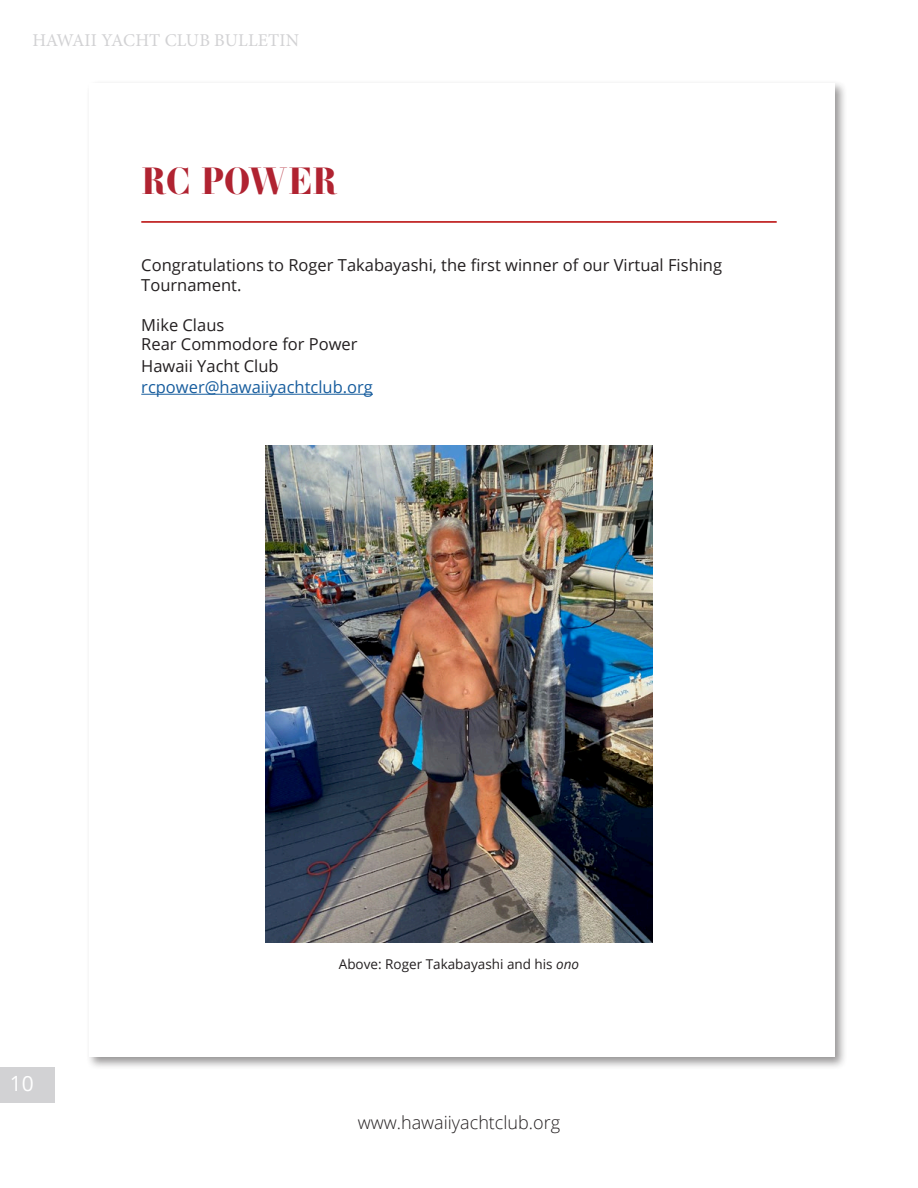
<style>
.page{position:relative;width:918px;height:1188px;background:#fff}
.page>*{position:absolute;margin:0;border:0;box-sizing:border-box;transform-origin:0 0}
.Body_Text_Defaults{font:700 36px "Essonnes Headline";color:#b02331}
.t1{font:21px "Open Sans";color:#fff}
.t2{font:300 18px "Open Sans";color:#231f20}
.t3{font:18px "Minion Pro";letter-spacing:.01em;color:#d2d2d4}
.t4{font:16.5px/19.8px "Open Sans";color:#231f20}
.Default{font:16.5px "Open Sans";color:#175d9e}
.t5{font:13.5px "Open Sans";color:#231f20}
.s1{font-style:italic}
</style>
<div class="page">
<div style="left:1px;top:1068px;width:54px;height:35px;background:#d2d2d4"></div>
<div style="left:86px;top:80px;width:762px;height:990px;background:#231f20;opacity:.47"></div>
<div style="left:90px;top:83px;width:745px;height:974px;background:#fff"></div>
<hr style="left:141px;top:221px;width:636px;height:2px;background:#b70000">
<hr style="left:141px;top:394px;width:232px;height:1px;background:#175d9e">
<img style="left:265px;top:446px;width:388px;height:497px">
<p class="t3" style="left:32px;top:29px;width:268px">HAWAII YACHT CLUB BULLETIN</p>
<p class="Body_Text_Defaults" style="left:141px;top:155px;width:198px">RC POWER</p>
<p class="t4" style="left:141px;top:255px;width:582px">Congratulations to Roger Takabayashi, the first winner of our Virtual Fishing<br>Tournament.</p>
<p class="t4" style="left:141px;top:314px;width:85px">Mike Claus</p>
<p class="t4" style="left:141px;top:334px;width:218px">Rear Commodore for Power</p>
<p class="t4" style="left:141px;top:356px;width:139px">Hawaii Yacht Club</p>
<p class="Default" style="left:141px;top:376px;width:233px">rcpower@hawaiiyachtclub.org</p>
<p class="t1" style="left:10px;top:1069px;width:26px">10</p>
<p class="t5" style="left:339px;top:955px;width:242px">Above: Roger Takabayashi and his <span class="s1">ono</span></p>
<p class="t2" style="left:358px;top:1110px;width:204px">www.hawaiiyachtclub.org</p>
</div>
